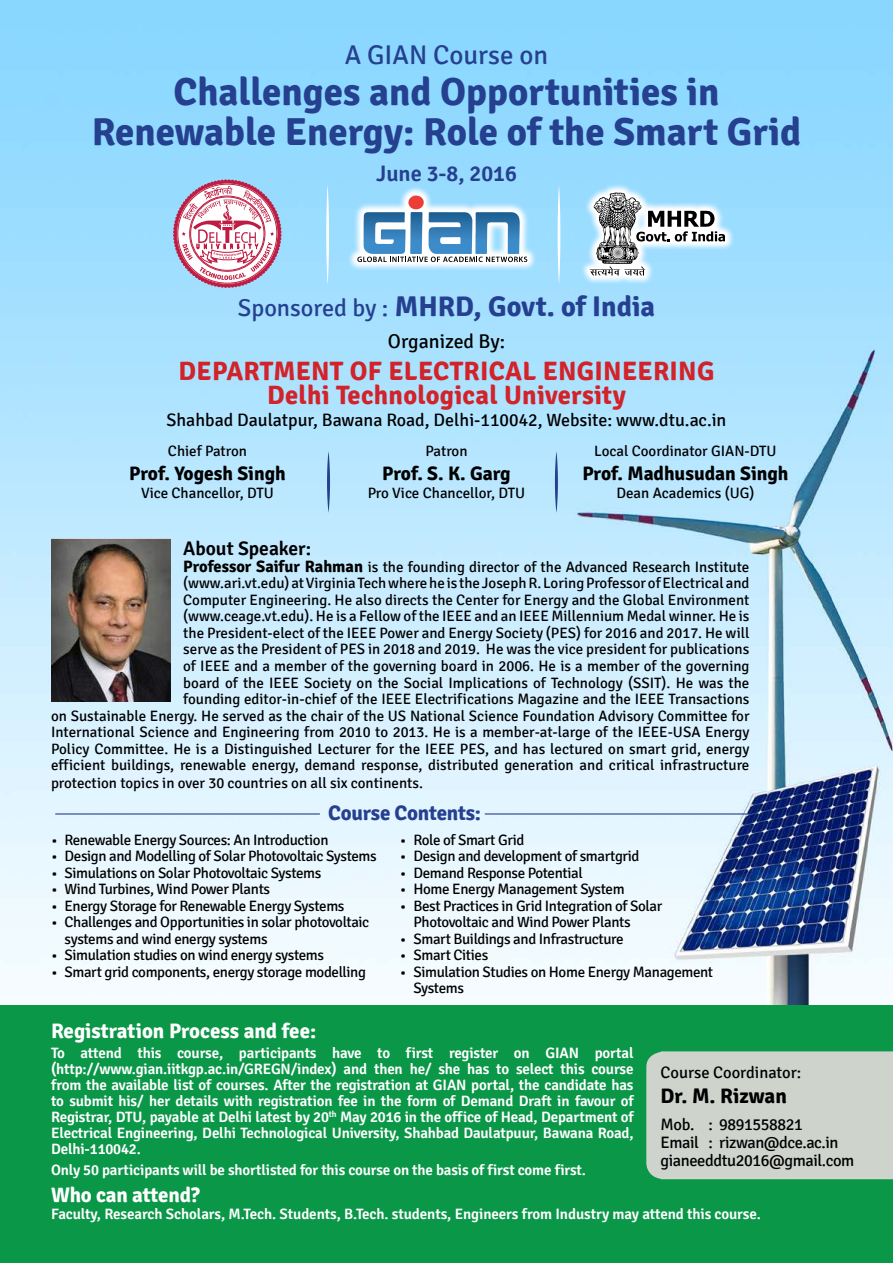
<style>
.page{position:relative;width:893px;height:1263px;background:#fff}
.page>*{position:absolute;margin:0;border:0;box-sizing:border-box;transform-origin:0 0}
.t1{font:700 39px/40.5px "Signika";color:#25408f;text-align:center}
.t2{font:700 28.35px "Signika";color:#25408f}
.t3{font:27px "Signika";color:#25408f}
.t4{font:700 26.55px/24px "Signika";letter-spacing:.01em;color:#d2232a;text-align:center}
.t5{font:600 22.35px "Signika";color:#25408f}
.t6{font:700 21px "Signika";letter-spacing:-.005em;color:#fff}
.t7{font:700 21px "Signika";letter-spacing:-.01em;color:#25408f}
.t8{font:700 21px "Signika";color:#000}
.t9{font:19.95px "Signika";color:#000}
.t10{font:700 19.5px "Signika";color:#000}
.t11{font:600 19.5px "Signika";color:#000}
.t12{font:18px "Signika";color:#000}
.t13{font:16.5px/18px "Signika";letter-spacing:-.025em;color:#000}
.t14{font:16.5px "Signika";color:#000}
.t15{font:15px/16.5px "Signika";color:#000;text-align:right}
.t16{font:600 15px/16px "Signika";letter-spacing:-.01em;color:#fff;text-align:justify}
.t17{font:15px/16.5px "Signika";letter-spacing:-.025em;color:#000}
.s1{font-weight:400;font-size:24.3px}
.s2{font-weight:700;font-size:16.5px}
</style>
<div class="page">
<img style="left:0;top:0;width:893px;height:1006px">
<div style="left:0;top:1006px;width:893px;height:257px;background:#0b9748"></div>
<div style="left:646px;top:1051px;width:247px;height:129px;background:#ced3cc"></div>
<svg style="left:326px;top:184px;width:3px;height:101px"></svg>
<svg style="left:173px;top:179px;width:109px;height:109px"></svg>
<svg style="left:348px;top:186px;width:4px;height:86px"></svg>
<svg style="left:730px;top:183px;width:5px;height:102px"></svg>
<svg style="left:327px;top:451px;width:3px;height:62px"></svg>
<svg style="left:352px;top:0;width:378px;height:711px;background:#abdef9"></svg>
<img style="left:51px;top:539px;width:120px;height:163px">
<hr style="left:55px;top:813px;width:265px;height:1px;background:#25408f">
<hr style="left:485px;top:813px;width:264px;height:1px;background:#25408f">
<h3 class="t3" style="left:345px;top:40px;width:205px">A GIAN Course on</h3>
<h1 class="t1" style="left:92px;top:72px;width:711px">Challenges and Opportunities in<br>Renewable Energy: Role of the Smart Grid</h1>
<h3 class="t5" style="left:376px;top:160px;width:142px">June 3-8, 2016</h3>
<h2 class="t2" style="left:238px;top:289px;width:419px"><span class="s1">Sponsored by :</span> MHRD, Govt. of India</h2>
<h3 class="t9" style="left:388px;top:330px;width:119px">Organized By:</h3>
<h3 class="t4" style="left:179px;top:360px;width:537px">DEPARTMENT OF ELECTRICAL ENGINEERING<br>Delhi Technological University</h3>
<p class="t12" style="left:167px;top:410px;width:561px">Shahbad Daulatpur, Bawana Road, Delhi-110042, Website: www.dtu.ac.in</p>
<p class="t15" style="left:168px;top:443px;width:81px">Chief Patron</p>
<h3 class="t10" style="left:129px;top:462px;width:158px">Prof. Yogesh Singh</h3>
<p class="t15" style="left:141px;top:485px;width:134px">Vice Chancellor, DTU</p>
<p class="t15" style="left:594px;top:443px;width:184px">Local Coordinator GIAN-DTU</p>
<h3 class="t10" style="left:582px;top:462px;width:208px">Prof. Madhusudan Singh</h3>
<p class="t15" style="left:616px;top:485px;width:140px">Dean Academics (UG)</p>
<p class="t15" style="left:425px;top:443px;width:44px">Patron</p>
<h3 class="t10" style="left:382px;top:462px;width:130px">Prof. S. K. Garg</h3>
<p class="t15" style="left:368px;top:485px;width:159px">Pro Vice Chancellor, DTU</p>
<h3 class="t11" style="left:183px;top:537px;width:129px">About Speaker:</h3>
<p class="t15" style="left:51px;top:559px;width:700px"><span class="s2">Professor Saifur Rahman</span> is the founding director of the Advanced Research Institute<br>(www.ari.vt.edu) at Virginia Tech where he is the Joseph R. Loring Professor of Electrical and<br>Computer Engineering. He also directs the Center for Energy and the Global Environment (www.ceage.vt.edu). He is a Fellow of the IEEE and an IEEE Millennium Medal winner. He is<br>the President-elect of the IEEE Power and Energy Society (PES) for 2016 and 2017. He will<br>serve as the President of PES in 2018 and 2019. He was the vice president for publications<br>of IEEE and a member of the governing board in 2006. He is a member of the governing<br>board of the IEEE Society on the Social Implications of Technology (SSIT). He was the<br>founding editor-in-chief of the IEEE Electrifications Magazine and the IEEE Transactions<br>on Sustainable Energy. He served as the chair of the US National Science Foundation Advisory Committee for International Science and Engineering from 2010 to 2013. He is a member-at-large of the IEEE-USA Energy Policy Committee. He is a Distinguished Lecturer for the IEEE PES, and has lectured on smart grid, energy efficient buildings, renewable energy, demand response, distributed generation and critical infrastructure</p>
<p class="t15" style="left:51px;top:775px;width:373px">protection topics in over 30 countries on all six continents.</p>
<h3 class="t7" style="left:328px;top:801px;width:154px">Course Contents:</h3>
<p class="t17" style="left:51px;top:831px;width:279px">• Renewable Energy Sources: An Introduction</p>
<p class="t17" style="left:51px;top:848px;width:327px">• Design and Modelling of Solar Photovoltaic Systems</p>
<p class="t17" style="left:51px;top:864px;width:272px">• Simulations on Solar Photovoltaic Systems</p>
<p class="t17" style="left:51px;top:881px;width:221px">• Wind Turbines, Wind Power Plants</p>
<p class="t17" style="left:51px;top:897px;width:295px">• Energy Storage for Renewable Energy Systems</p>
<p class="t17" style="left:65px;top:914px;width:306px;text-indent:-14px">• Challenges and Opportunities in solar photovoltaic systems and wind energy systems</p>
<p class="t17" style="left:51px;top:947px;width:275px">• Simulation studies on wind energy systems</p>
<p class="t17" style="left:51px;top:963px;width:317px">• Smart grid components, energy storage modelling</p>
<p class="t17" style="left:400px;top:831px;width:126px">• Role of Smart Grid</p>
<p class="t17" style="left:400px;top:848px;width:241px">• Design and development of smartgrid</p>
<p class="t17" style="left:400px;top:864px;width:184px">• Demand Response Potential</p>
<p class="t17" style="left:400px;top:881px;width:226px">• Home Energy Management System</p>
<p class="t17" style="left:413px;top:897px;width:250px;text-indent:-14px">• Best Practices in Grid Integration of Solar<br>Photovoltaic and Wind Power Plants</p>
<p class="t17" style="left:400px;top:930px;width:225px">• Smart Buildings and Infrastructure</p>
<p class="t17" style="left:400px;top:947px;width:90px">• Smart Cities</p>
<p class="t17" style="left:413px;top:963px;width:301px;text-indent:-14px">• Simulation Studies on Home Energy Management<br>Systems</p>
<h3 class="t6" style="left:51px;top:1018px;width:267px">Registration Process and fee:</h3>
<p class="t16" style="left:51px;top:1045px;width:584px">To attend this course, participants have to first register on GIAN portal (http://www.gian.iitkgp.ac.in/GREGN/index) and then he/ she has to select this course from the available list of courses. After the registration at GIAN portal, the candidate has to submit his/ her details with registration fee in the form of Demand Draft in favour of Registrar, DTU, payable at Delhi latest by 20<sup>th</sup> May 2016 in the office of Head, Department of Electrical Engineering, Delhi Technological University, Shahbad Daulatpuur, Bawana Road, Delhi-110042.</p>
<p class="t16" style="left:51px;top:1162px;width:536px">Only 50 participants will be shortlisted for this course on the basis of first come first.</p>
<p class="t14" style="left:661px;top:1063px;width:142px">Course Coordinator:</p>
<h3 class="t8" style="left:661px;top:1083px;width:128px">Dr. M. Rizwan</h3>
<p class="t13" style="left:661px;top:1115px;width:195px">Mob. : 9891558821<br>Email : rizwan@dce.ac.in gianeeddtu2016@gmail.com</p>
<h3 class="t6" style="left:51px;top:1182px;width:150px">Who can attend?</h3>
<p class="t16" style="left:51px;top:1206px;width:711px">Faculty, Research Scholars, M.Tech. Students, B.Tech. students, Engineers from Industry may attend this course.</p>
</div>
